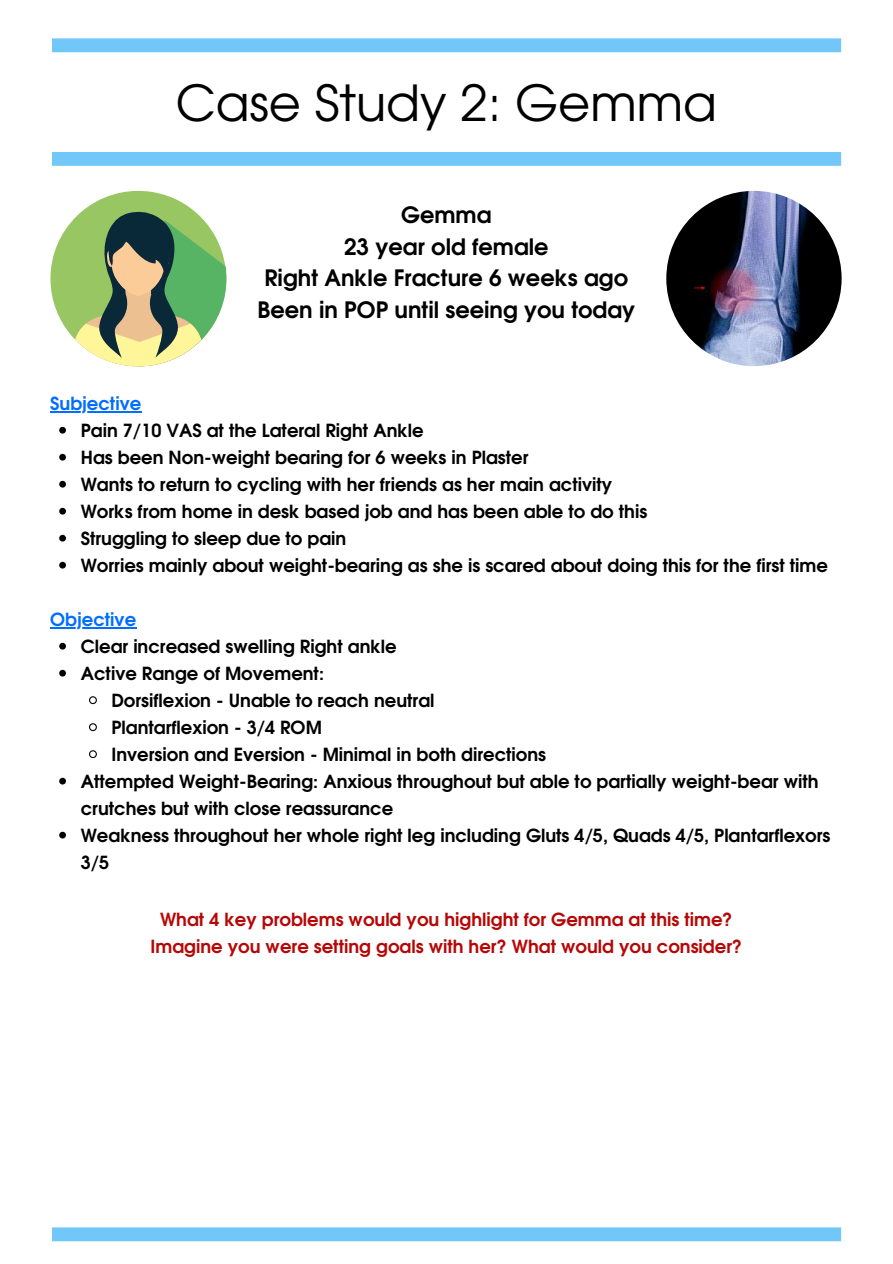
<style>
.page{position:relative;width:893px;height:1264px;background:#fff}
.page>*{position:absolute;margin:0;border:0;box-sizing:border-box;transform-origin:0 0}
.t1{font:49.5px "Te X Gyre Adventor";color:#000}
.t2{font:700 22.5px/31.5px "Te X Gyre Adventor";color:#000;text-align:center}
.t3{font:700 18px/27px "Te X Gyre Adventor";color:#000}
.t4{font:700 18px/27px "Te X Gyre Adventor";color:#b60707;text-align:center}
.t5{font:700 18px "Te X Gyre Adventor";color:#006eff}
</style>
<div class="page">
<svg style="left:52px;top:152px;width:789px;height:14px;background:#72c7f8"></svg>
<svg style="left:52px;top:38px;width:789px;height:14px;background:#74c8f8"></svg>
<svg style="left:52px;top:1227px;width:789px;height:14px;background:#75c8f8"></svg>
<svg style="left:50px;top:191px;width:176px;height:175px"></svg>
<img style="left:666px;top:191px;width:175px;height:175px;border-radius:50%">
<svg style="left:59px;top:427px;width:7px;height:6px"></svg>
<svg style="left:59px;top:454px;width:7px;height:6px"></svg>
<svg style="left:59px;top:481px;width:7px;height:6px"></svg>
<svg style="left:59px;top:508px;width:7px;height:6px"></svg>
<svg style="left:59px;top:535px;width:7px;height:6px"></svg>
<svg style="left:59px;top:562px;width:7px;height:6px"></svg>
<hr style="left:50px;top:411px;width:91px;height:1px;background:#006eff">
<svg style="left:59px;top:643px;width:7px;height:6px"></svg>
<svg style="left:59px;top:669px;width:7px;height:7px"></svg>
<svg style="left:89px;top:696px;width:8px;height:9px"></svg>
<svg style="left:89px;top:723px;width:8px;height:9px"></svg>
<svg style="left:89px;top:750px;width:8px;height:9px"></svg>
<svg style="left:59px;top:777px;width:7px;height:7px"></svg>
<svg style="left:59px;top:831px;width:7px;height:7px"></svg>
<hr style="left:50px;top:627px;width:86px;height:1px;background:#006eff">
<h1 class="t1" style="left:176px;top:64px;width:543px">Case Study 2: Gemma</h1>
<p class="t5" style="left:50px;top:388px;width:93px">Subjective</p>
<p class="t2" style="left:257px;top:197px;width:379px">Gemma<br>23 year old female<br>Right Ankle Fracture 6 weeks ago<br>Been in POP until seeing you today</p>
<p class="t3" style="left:81px;top:415px;width:748px">Pain 7/10 VAS at the Lateral Right Ankle<br>Has been Non-weight bearing for 6 weeks in Plaster<br>Wants to return to cycling with her friends as her main activity<br>Works from home in desk based job and has been able to do this<br>Struggling to sleep due to pain<br>Worries mainly about weight-bearing as she is scared about doing this for the first time</p>
<p class="t5" style="left:50px;top:603px;width:87px">Objective</p>
<p class="t3" style="left:81px;top:631px;width:317px">Clear increased swelling Right ankle<br>Active Range of Movement:</p>
<p class="t3" style="left:111px;top:685px;width:325px">Dorsiflexion - Unable to reach neutral</p>
<p class="t3" style="left:111px;top:712px;width:212px">Plantarflexion - 3/4 ROM</p>
<p class="t3" style="left:111px;top:739px;width:436px">Inversion and Eversion - Minimal in both directions</p>
<p class="t3" style="left:81px;top:766px;width:739px">Attempted Weight-Bearing: Anxious throughout but able to partially weight-bear with</p>
<p class="t3" style="left:81px;top:793px;width:314px">crutches but with close reassurance</p>
<p class="t3" style="left:81px;top:820px;width:751px">Weakness throughout her whole right leg including Gluts 4/5, Quads 4/5, Plantarflexors</p>
<p class="t3" style="left:81px;top:847px;width:30px">3/5</p>
<p class="t4" style="left:150px;top:904px;width:593px">What 4 key problems would you highlight for Gemma at this time?<br>Imagine you were setting goals with her? What would you consider?</p>
</div>
